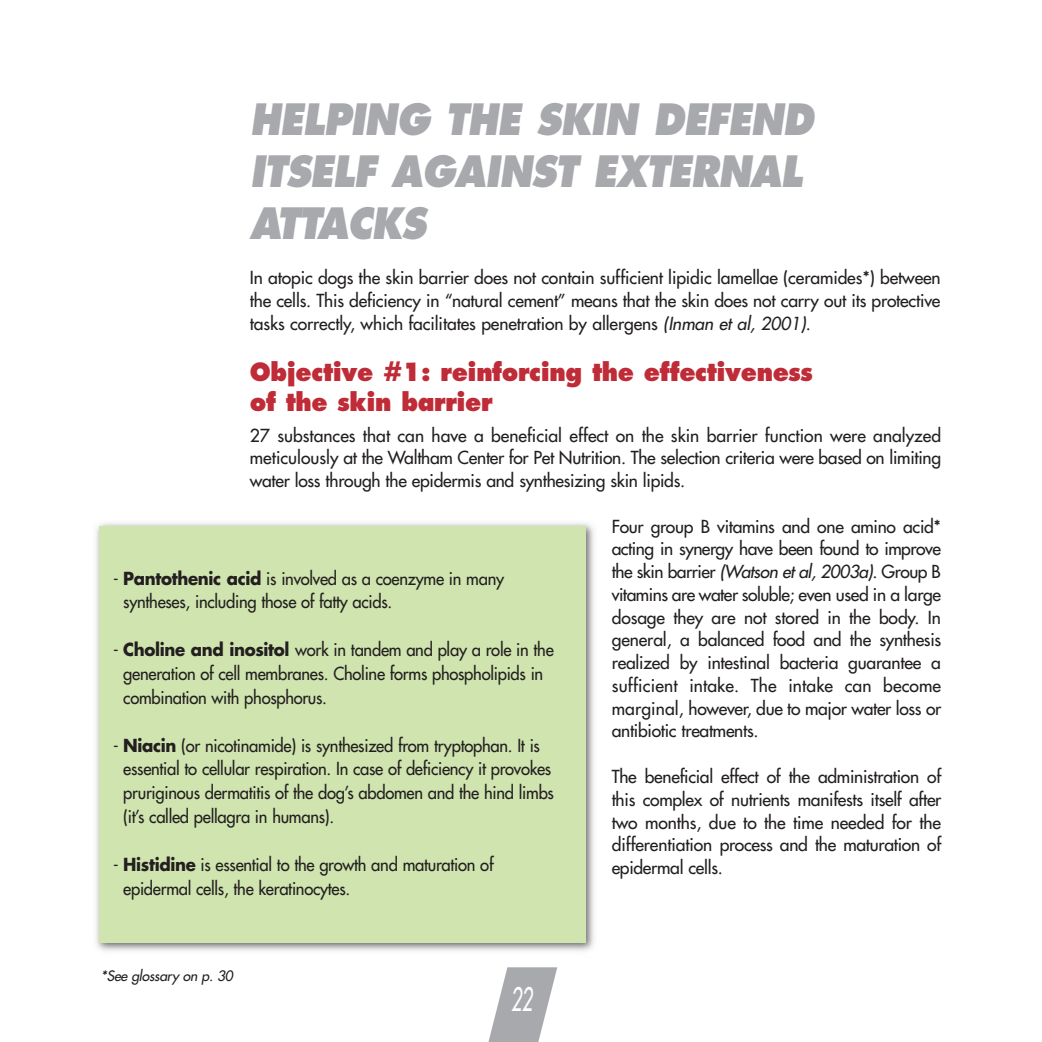
<style>
.page{position:relative;width:1042px;height:1042px;background:#fff}
.page>*{position:absolute;margin:0;border:0;box-sizing:border-box;transform-origin:0 0}
.t1{font:italic 800 42px/52px "Futura";letter-spacing:-.025em;color:#a8a9ad;scale:.9 1}
.t2{font:italic 31.5px "Futura";color:#fff;scale:.6 1}
.t3{font:800 24.5px/30.3px "Futura";letter-spacing:-.015em;color:#bf2b37;scale:.95 1}
.t4{font:17.5px/22.8px "Futura";letter-spacing:-.015em;color:#231f20;text-align:justify}
.t5{font:17.5px/23.8px "Futura";letter-spacing:-.015em;color:#231f20;scale:.95 1}
.t6{font:italic 14px "Futura";letter-spacing:-.02em;color:#231f20}
.s1{font-style:italic}
.s2{font-weight:700}
</style>
<div class="page">
<img style="left:96px;top:523px;width:498px;height:428px">
<div style="left:99px;top:526px;width:486px;height:416px;background:#cfe4ae"></div>
<svg style="left:488px;top:967px;width:69px;height:75px"></svg>
<h1 class="t1" style="left:250px;top:97px;width:628px">HELPING THE SKIN DEFEND<br>ITSELF AGAINST EXTERNAL<br>ATTACKS</h1>
<p class="t4" style="left:250px;top:268px;width:692px">In atopic dogs the skin barrier does not contain sufficient lipidic lamellae (ceramides*) between the cells. This deficiency in “natural cement” means that the skin does not carry out its protective tasks correctly, which facilitates penetration by allergens <span class="s1">(Inman et al, 2001)</span>.</p>
<h3 class="t3" style="left:250px;top:359px;width:594px">Objective #1: reinforcing the effectiveness of the skin barrier</h3>
<p class="t4" style="left:250px;top:425px;width:693px">27 substances that can have a beneficial effect on the skin barrier function were analyzed meticulously at the Waltham Center for Pet Nutrition. The selection criteria were based on limiting water loss through the epidermis and synthesizing skin lipids.</p>
<p class="t4" style="left:612px;top:516px;width:331px">Four group B vitamins and one amino acid* acting in synergy have been found to improve the skin barrier <span class="s1">(Watson et al, 2003a)</span>. Group B vitamins are water soluble; even used in a large dosage they are not stored in the body. In general, a balanced food and the synthesis realized by intestinal bacteria guarantee a sufficient intake. The intake can become marginal, however, due to major water loss or antibiotic treatments.</p>
<p class="t4" style="left:612px;top:766px;width:331px">The beneficial effect of the administration of this complex of nutrients manifests itself after two months, due to the time needed for the differentiation process and the maturation of epidermal cells.</p>
<p class="t5" style="left:123px;top:567px;width:402px;text-indent:-10px">- <span class="s2">Pantothenic acid</span> is involved as a coenzyme in many syntheses, including those of fatty acids.</p>
<p class="t5" style="left:123px;top:639px;width:455px;text-indent:-10px">- <span class="s2">Choline and inositol</span> work in tandem and play a role in the generation of cell membranes. Choline forms phospholipids in combination with phosphorus.</p>
<p class="t5" style="left:123px;top:734px;width:455px;text-indent:-10px">- <span class="s2">Niacin</span> (or nicotinamide) is synthesized from tryptophan. It is essential to cellular respiration. In case of deficiency it provokes pruriginous dermatitis of the dog’s abdomen and the hind limbs (it’s called pellagra in humans).</p>
<p class="t5" style="left:123px;top:853px;width:391px;text-indent:-10px">- <span class="s2">Histidine</span> is essential to the growth and maturation of epidermal cells, the keratinocytes.</p>
<p class="t6" style="left:101px;top:969px;width:133px">*See glossary on p. 30</p>
<h2 class="t2" style="left:511px;top:983px;width:38px">22</h2>
</div>
